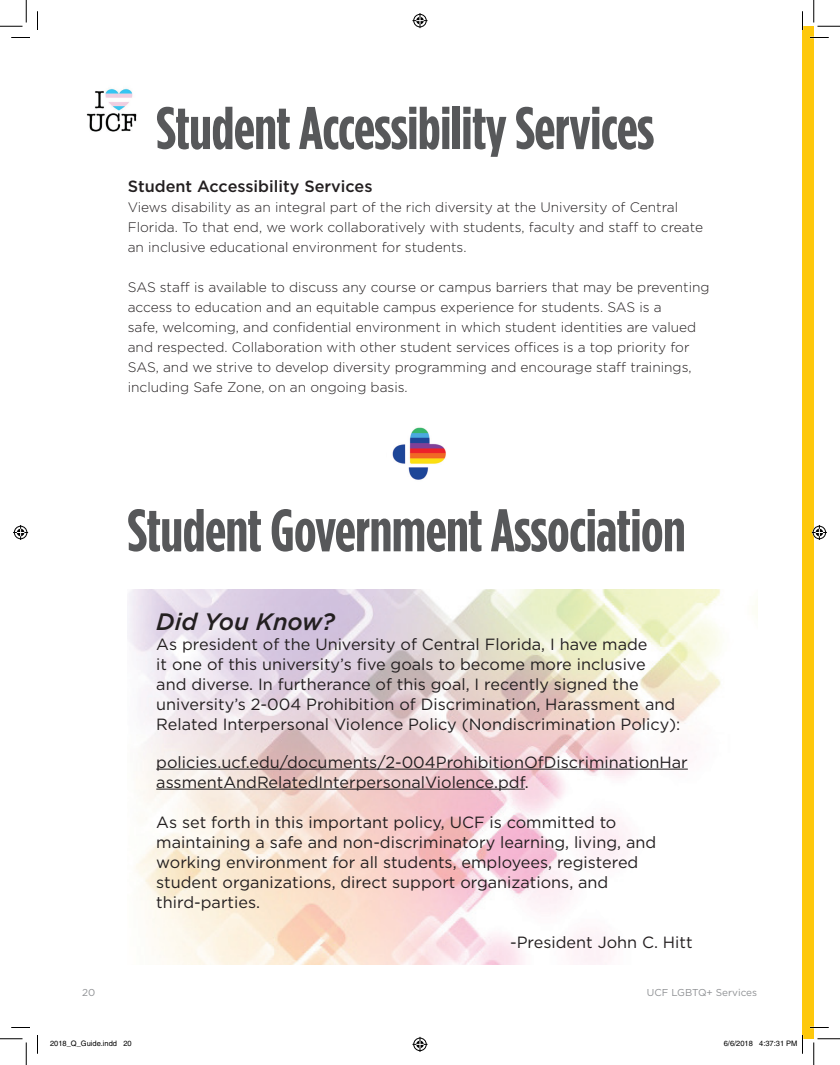
<style>
.page{position:relative;width:840px;height:1065px;background:#fff}
.page>*{position:absolute;margin:0;border:0;box-sizing:border-box;transform-origin:0 0}
.t1{font:700 60px "Gotham Condensed";letter-spacing:-.01em;color:#57585a}
.t2{font:italic 500 23.75px "Gotham";color:#231f20}
.t3{font:16.25px/20px "Gotham";color:#231f20}
.t4{font:500 16.25px "Gotham";color:#231f20}
.t5{font:300 13.75px/20px "Gotham";color:#231f20}
.t6{font:10px "Gotham";color:#8f9194}
.t7{font:7.5px "Helvetica";color:#000}
</style>
<div class="page">
<div style="left:802px;top:26px;width:12px;height:1013px;background:#fec80b"></div>
<img style="left:128px;top:590px;width:630px;height:375px">
<hr style="left:156px;top:769px;width:532px;height:1px;background:#231f20">
<hr style="left:156px;top:789px;width:369px;height:1px;background:#231f20">
<img style="left:392px;top:427px;width:54px;height:53px">
<img style="left:86px;top:88px;width:51px;height:44px">
<svg style="left:11px;top:37px;width:19px;height:1px"></svg>
<svg style="left:810px;top:37px;width:19px;height:1px"></svg>
<svg style="left:11px;top:1027px;width:19px;height:1px"></svg>
<svg style="left:810px;top:1027px;width:19px;height:1px"></svg>
<svg style="left:37px;top:11px;width:1px;height:19px"></svg>
<svg style="left:37px;top:1035px;width:1px;height:19px"></svg>
<svg style="left:802px;top:11px;width:1px;height:19px"></svg>
<svg style="left:0;top:0;width:27px;height:27px"></svg>
<svg style="left:0;top:1039px;width:27px;height:26px"></svg>
<svg style="left:814px;top:0;width:26px;height:27px"></svg>
<svg style="left:814px;top:1039px;width:26px;height:26px"></svg>
<svg style="left:412px;top:13px;width:16px;height:15px"></svg>
<svg style="left:412px;top:1037px;width:16px;height:15px"></svg>
<svg style="left:13px;top:525px;width:15px;height:15px"></svg>
<svg style="left:812px;top:525px;width:15px;height:15px"></svg>
<svg style="left:802px;top:1035px;width:1px;height:19px"></svg>
<h1 class="t1" style="left:156px;top:94px;width:499px">Student Accessibility Services</h1>
<p class="t4" style="left:128px;top:176px;width:246px">Student Accessibility Services</p>
<p class="t5" style="left:128px;top:197px;width:577px">Views disability as an integral part of the rich diversity at the University of Central<br>Florida. To that end, we work collaboratively with students, faculty and staff to create an inclusive educational environment for students.</p>
<p class="t5" style="left:128px;top:277px;width:583px">SAS staff is available to discuss any course or campus barriers that may be preventing access to education and an equitable campus experience for students. SAS is a<br>safe, welcoming, and confidential environment in which student identities are valued and respected. Collaboration with other student services offices is a top priority for SAS, and we strive to develop diversity programming and encourage staff trainings, including Safe Zone, on an ongoing basis.</p>
<h1 class="t1" style="left:128px;top:497px;width:560px">Student Government Association</h1>
<h2 class="t2" style="left:156px;top:607px;width:180px">Did You Know?</h2>
<p class="t3" style="left:156px;top:634px;width:526px">As president of the University of Central Florida, I have made<br>it one of this university’s five goals to become more inclusive<br>and diverse. In furtherance of this goal, I recently signed the university’s 2-004 Prohibition of Discrimination, Harassment and Related Interpersonal Violence Policy (Nondiscrimination Policy):</p>
<p class="t3" style="left:156px;top:752px;width:533px">policies.ucf.edu/documents/2-004ProhibitionOfDiscriminationHar assmentAndRelatedInterpersonalViolence.pdf.</p>
<p class="t3" style="left:156px;top:812px;width:501px">As set forth in this important policy, UCF is committed to maintaining a safe and non-discriminatory learning, living, and working environment for all students, employees, registered student organizations, direct support organizations, and third-parties.</p>
<p class="t3" style="left:510px;top:932px;width:184px">-President John C. Hitt</p>
<p class="t6" style="left:82px;top:987px;width:15px">20</p>
<p class="t6" style="left:647px;top:987px;width:112px">UCF LGBTQ+ Services</p>
<p class="t7" style="left:50px;top:1039px;width:83px">2018_Q_Guide.indd 20</p>
<p class="t7" style="left:724px;top:1039px;width:75px">6/6/2018 4:37:31 PM</p>
</div>
